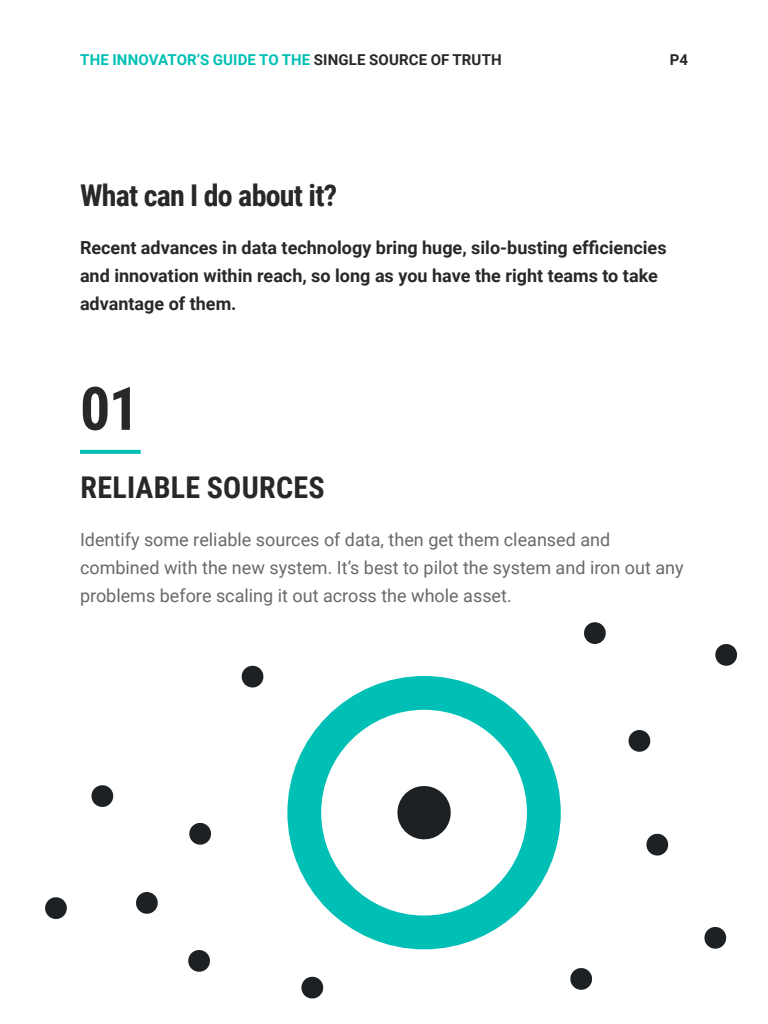
<style>
.page{position:relative;width:768px;height:1024px;background:#fff}
.page>*{position:absolute;margin:0;border:0;box-sizing:border-box;transform-origin:0 0}
.Number_Title{font:700 60px "Roboto Condensed";color:#282828}
.Subheading{font:700 30px "Roboto Condensed";letter-spacing:-.025em;color:#282828}
.Subheading-2{font:700 30px "Roboto Condensed";letter-spacing:.01em;color:#282828}
.Body_Text{font:18px/28px "Roboto";color:#696969}
.Intro_Text{font:700 18px/28px "Roboto";color:#282828}
.t1{font:700 15px "Roboto";letter-spacing:.01em;color:#00c0b5}
.t2{font:700 15px "Roboto";color:#282828}
.s1{color:#282828}
</style>
<div class="page">
<svg style="left:80px;top:450px;width:61px;height:4px"></svg>
<svg style="left:287px;top:676px;width:274px;height:273px"></svg>
<svg style="left:394px;top:783px;width:60px;height:59px"></svg>
<svg style="left:91px;top:785px;width:23px;height:22px"></svg>
<svg style="left:188px;top:950px;width:22px;height:22px"></svg>
<svg style="left:45px;top:897px;width:22px;height:22px"></svg>
<svg style="left:189px;top:822px;width:22px;height:23px"></svg>
<svg style="left:301px;top:976px;width:23px;height:23px"></svg>
<svg style="left:584px;top:622px;width:22px;height:22px"></svg>
<svg style="left:646px;top:833px;width:23px;height:23px"></svg>
<svg style="left:136px;top:892px;width:22px;height:22px"></svg>
<svg style="left:570px;top:968px;width:23px;height:22px"></svg>
<svg style="left:704px;top:927px;width:23px;height:22px"></svg>
<svg style="left:628px;top:730px;width:23px;height:22px"></svg>
<svg style="left:241px;top:665px;width:23px;height:23px"></svg>
<svg style="left:715px;top:644px;width:23px;height:22px"></svg>
<p class="t1" style="left:80px;top:49px;width:423px">THE INNOVATOR’S GUIDE TO THE <span class="s1">SINGLE SOURCE OF TRUTH</span></p>
<p class="t2" style="left:670px;top:49px;width:20px">P4</p>
<p class="Subheading" style="left:80px;top:175px;width:259px">What can I do about it?</p>
<p class="Intro_Text" style="left:80px;top:233px;width:588px">Recent advances in data technology bring huge, silo-busting efficiencies and innovation within reach, so long as you have the right teams to take advantage of them.</p>
<p class="Number_Title" style="left:80px;top:366px;width:61px">01</p>
<p class="Subheading-2" style="left:81px;top:466px;width:246px">RELIABLE SOURCES</p>
<p class="Body_Text" style="left:80px;top:525px;width:605px">Identify some reliable sources of data, then get them cleansed and combined with the new system. It’s best to pilot the system and iron out any problems before scaling it out across the whole asset.</p>
</div>
